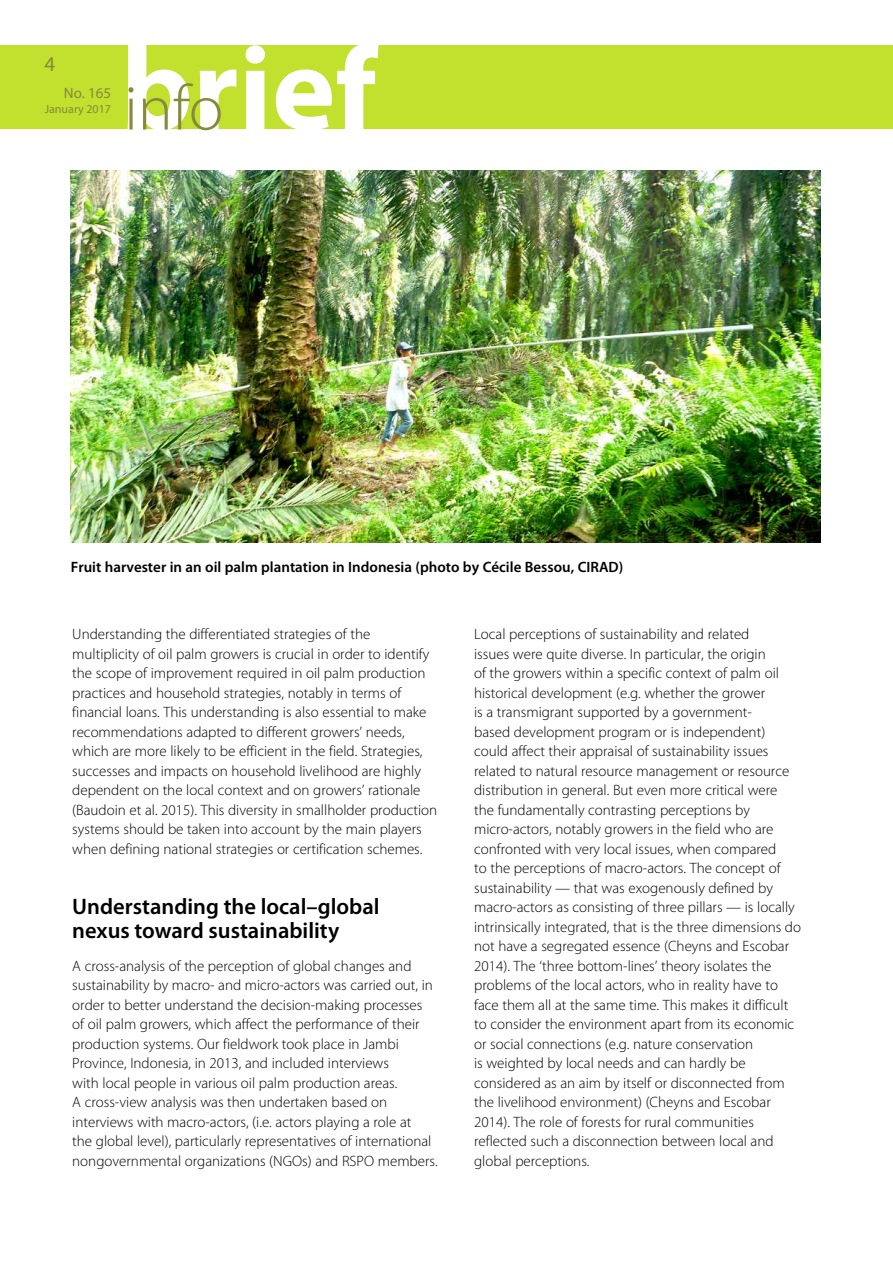
<style>
.page{position:relative;width:893px;height:1263px;background:#fff}
.page>*{position:absolute;margin:0;border:0;box-sizing:border-box;transform-origin:0 0}
.t1{font:600 22.5px/24px "Myriad Pro";color:#000}
.t2{font:21px "Myriad Pro";color:#878a3b}
.t3{font:300 15px/19.5px "Myriad Pro";color:#000}
.t4{font:600 15px "Myriad Pro";color:#000}
.t5{font:15px "Myriad Pro";color:#878a3b}
.t6{font:300 15px "Myriad Pro";color:#878a3b}
.t7{font:12px "Myriad Pro";color:#878a3b}
</style>
<div class="page">
<div style="left:0;top:45px;width:893px;height:84px;background:#c2e02e"></div>
<svg style="left:128px;top:45px;width:250px;height:85px"></svg>
<img style="left:71px;top:170px;width:750px;height:373px">
<h2 class="t2" style="left:45px;top:51px;width:12px">4</h2>
<p class="t6" style="left:73px;top:85px;width:39px">No. 20</p>
<p class="t7" style="left:45px;top:102px;width:68px">January 2017</p>
<p class="t5" style="left:64px;top:84px;width:49px">No. 164</p>
<p class="t5" style="left:103px;top:84px;width:9px">5</p>
<p class="t4" style="left:71px;top:557px;width:547px">Fruit harvester in an oil palm plantation in Indonesia (Photo by Cécile Bessou, Cirad)</p>
<p class="t4" style="left:420px;top:557px;width:10px">p</p>
<p class="t4" style="left:586px;top:557px;width:38px">IRAD)</p>
<p class="t3" style="left:72px;top:625px;width:366px">Understanding the differentiated strategies of the multiplicity of oil palm growers is crucial in order to identify the scope of improvement required in oil palm production practices and household strategies, notably in terms of financial loans. This understanding is also essential to make recommendations adapted to different growers’ needs, which are more likely to be efficient in the field. Strategies, successes and impacts on household livelihood are highly dependent on the local context and on growers’ rationale (Baudoin et al. 2015). This diversity in smallholder production systems should be taken into account by the main players when defining national strategies or certification schemes.</p>
<h1 class="t1" style="left:72px;top:894px;width:309px">Understanding the local–global nexus toward sustainability</h1>
<p class="t3" style="left:72px;top:956px;width:367px">A cross-analysis of the perception of global changes and sustainability by macro- and micro-actors was carried out, in order to better understand the decision-making processes of oil palm growers, which affect the performance of their production systems. Our fieldwork took place in Jambi Province, Indonesia, in 2013, and included interviews<br>with local people in various oil palm production areas.<br>A cross-view analysis was then undertaken based on interviews with macro-actors, (i.e. actors playing a role at<br>the global level), particularly representatives of international nongovernmental organizations (NGOs) and RSPO members.</p>
<p class="t3" style="left:474px;top:625px;width:328px">Local perceptions of sustainability and related<br>issues were quite diverse. In particular, the origin<br>of the growers within a specific context of palm oil historical development (e.g. whether the grower<br>is a transmigrant supported by a government-<br>based development program or is independent) could affect their appraisal of sustainability issues related to natural resource management or resource distribution in general. But even more critical were the fundamentally contrasting perceptions by micro-actors, notably growers in the field who are confronted with very local issues, when compared<br>to the perceptions of macro-actors. The concept of sustainability — that was exogenously defined by macro-actors as consisting of three pillars — is locally intrinsically integrated, that is the three dimensions do not have a segregated essence (Cheyns and Escobar 2014). The ‘three bottom-lines’ theory isolates the problems of the local actors, who in reality have to face them all at the same time. This makes it difficult to consider the environment apart from its economic or social connections (e.g. nature conservation<br>is weighted by local needs and can hardly be considered as an aim by itself or disconnected from the livelihood environment) (Cheyns and Escobar 2014). The role of forests for rural communities reflected such a disconnection between local and global perceptions.</p>
</div>
